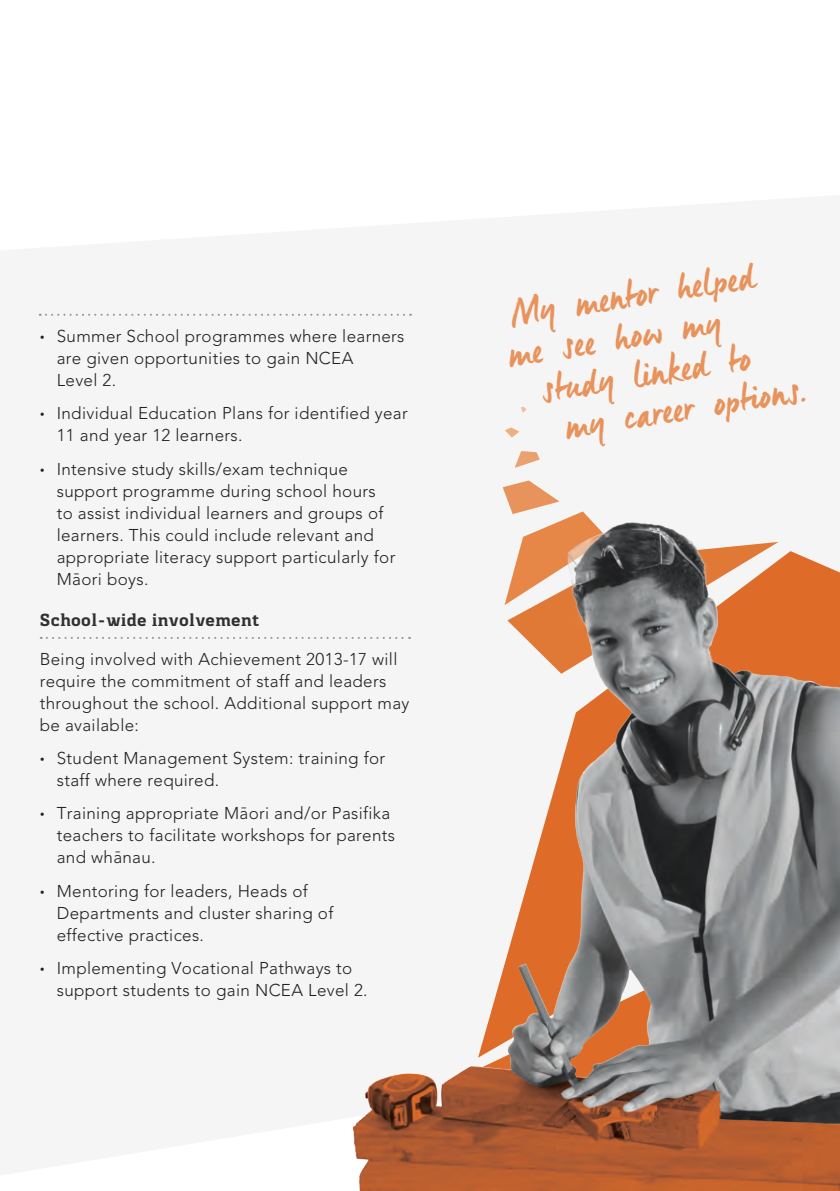
<style>
.page{position:relative;width:840px;height:1191px;background:#fff}
.page>*{position:absolute;margin:0;border:0;box-sizing:border-box;transform-origin:0 0}
.t1{font:38.6px/40px "Manus";color:#e8935b}
.t2{font:700 18px "Kondolar";letter-spacing:.02em;color:#312f30}
.t3{font:300 17px/22px "Avenir Maori";letter-spacing:.02em;color:#231f20}
.s1{font-family:"Avenir";font-weight:900}
</style>
<div class="page">
<svg style="left:41px;top:637px;width:268px;height:2px"></svg>
<svg style="left:514px;top:451px;width:25px;height:17px"></svg>
<svg style="left:505px;top:427px;width:14px;height:10px"></svg>
<svg style="left:520px;top:407px;width:6px;height:6px"></svg>
<img style="left:309px;top:488px;width:530px;height:703px">
<svg style="left:40px;top:314px;width:364px;height:2px"></svg>
<p class="t3" style="left:57px;top:325px;width:349px;text-indent:-17px"><span class="s1">·</span> Summer School programmes where learners are given opportunities to gain NCEA<br>Level 2.</p>
<p class="t3" style="left:57px;top:402px;width:352px;text-indent:-17px"><span class="s1">·</span> Individual Education Plans for identified year<br>11 and year 12 learners.</p>
<p class="t3" style="left:57px;top:457px;width:340px;text-indent:-17px"><span class="s1">·</span> Intensive study skills/exam technique support programme during school hours to assist individual learners and groups of learners. This could include relevant and appropriate literacy support particularly for Mäori boys.</p>
<p class="t2" style="left:40px;top:608px;width:221px">School-wide involvement</p>
<p class="t3" style="left:40px;top:647px;width:371px">Being involved with Achievement 2013-17 will require the commitment of staff and leaders throughout the school. Additional support may be available:</p>
<p class="t3" style="left:57px;top:747px;width:330px;text-indent:-17px"><span class="s1">·</span> Student Management System: training for staff where required.</p>
<p class="t3" style="left:57px;top:802px;width:340px;text-indent:-17px"><span class="s1">·</span> Training appropriate Mäori and/or Pasifika teachers to facilitate workshops for parents and whänau.</p>
<p class="t3" style="left:57px;top:879px;width:278px;text-indent:-17px"><span class="s1">·</span> Mentoring for leaders, Heads of<br>Departments and cluster sharing of effective practices.</p>
<p class="t3" style="left:57px;top:957px;width:312px;text-indent:-17px"><span class="s1">·</span> Implementing Vocational Pathways to support students to gain NCEA Level 2.</p>
<h1 class="t1" style="left:498px;top:294px;width:257px;rotate:-9deg">My mentor helped me see how my</h1>
<h1 class="t1" style="left:555px;top:366px;width:244px;text-indent:-17px;rotate:-9deg">study linked to<br>my career options.</h1>
</div>
